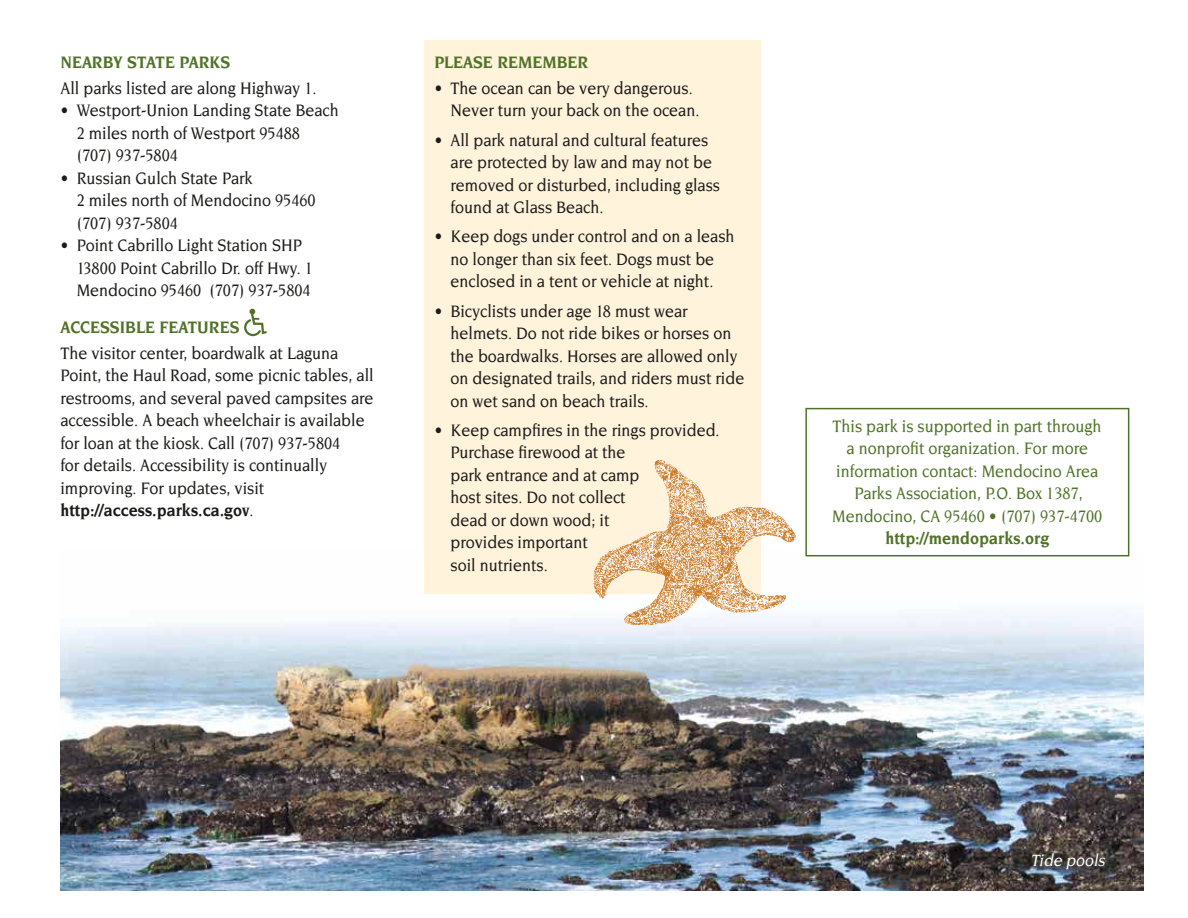
<style>
.page{position:relative;width:1188px;height:918px;background:#fff}
.page>*{position:absolute;margin:0;border:0;box-sizing:border-box;transform-origin:0 0}
.t1{font:500 18px/22.5px "Novarese";color:#1c1b1a;scale:.9 1}
.t2{font:500 18px/22.5px "Novarese";color:#4f7227;text-align:center;scale:.9 1}
.t3{font:700 18px "Novarese";color:#4f7227;scale:.9 1}
.t4{font:italic 500 17.7px "Novarese";color:#fff;scale:.9 1}
.s1{font-weight:700}
</style>
<div class="page">
<img style="left:60px;top:549px;width:1084px;height:342px">
<div style="left:424px;top:41px;width:336px;height:553px;background:#fff3db"></div>
<img style="left:654px;top:460px;width:14px;height:34px">
<svg style="left:244px;top:309px;width:23px;height:28px"></svg>
<div style="left:806px;top:409px;width:323px;height:147px;background:#fff"></div>
<div style="left:805px;top:408px;width:324px;height:148px;border:2px solid #4f7227"></div>
<h2 class="t3" style="left:60px;top:52px;width:190px">NEARBY STATE PARKS</h2>
<p class="t1" style="left:60px;top:77px;width:286px">All parks listed are along Highway 1.</p>
<p class="t1" style="left:77px;top:99px;width:293px;text-indent:-16px">• Westport-Union Landing State Beach<br>2 miles north of Westport 95488 (707) 937-5804</p>
<p class="t1" style="left:77px;top:167px;width:267px;text-indent:-16px">• Russian Gulch State Park<br>2 miles north of Mendocino 95460 (707) 937-5804</p>
<p class="t1" style="left:77px;top:234px;width:264px;text-indent:-16px">• Point Cabrillo Light Station SHP<br>13800 Point Cabrillo Dr. off Hwy. 1<br>Mendocino 95460 (707) 937-5804</p>
<h2 class="t3" style="left:60px;top:317px;width:201px">ACCESSIBLE FEATURES</h2>
<p class="t1" style="left:60px;top:342px;width:350px">The visitor center, boardwalk at Laguna Point, the Haul Road, some picnic tables, all restrooms, and several paved campsites are accessible. A beach wheelchair is available for loan at the kiosk. Call (707) 937-5804<br>for details. Accessibility is continually improving. For updates, visit <span class="s1">http://access.parks.ca.gov</span>.</p>
<h2 class="t3" style="left:434px;top:52px;width:173px">PLEASE REMEMBER</h2>
<p class="t1" style="left:451px;top:77px;width:278px;text-indent:-16px">• The ocean can be very dangerous.<br>Never turn your back on the ocean.</p>
<p class="t1" style="left:451px;top:128px;width:301px;text-indent:-16px">• All park natural and cultural features are protected by law and may not be removed or disturbed, including glass found at Glass Beach.</p>
<p class="t1" style="left:434px;top:225px;width:335px;text-align:center">• Keep dogs under control and on a leash no longer than six feet. Dogs must be enclosed in a tent or vehicle at night.</p>
<p class="t1" style="left:451px;top:299px;width:328px;text-indent:-16px">• Bicyclists under age 18 must wear helmets. Do not ride bikes or horses on the boardwalks. Horses are allowed only on designated trails, and riders must ride on wet sand on beach trails.</p>
<p class="t1" style="left:451px;top:419px;width:301px;text-indent:-16px">• Keep campfires in the rings provided.<br>Purchase firewood at the<br>park entrance and at camp<br>host sites. Do not collect<br>dead or down wood; it<br>provides important<br>soil nutrients.</p>
<p class="t2" style="left:832px;top:414px;width:302px">This park is supported in part through a nonprofit organization. For more information contact: Mendocino Area Parks Association, P.O. Box 1387, Mendocino, CA 95460 • (707) 937-4700 <span class="s1">http://mendoparks.org</span></p>
<p class="t4" style="left:1031px;top:850px;width:88px">Tide pools</p>
</div>
